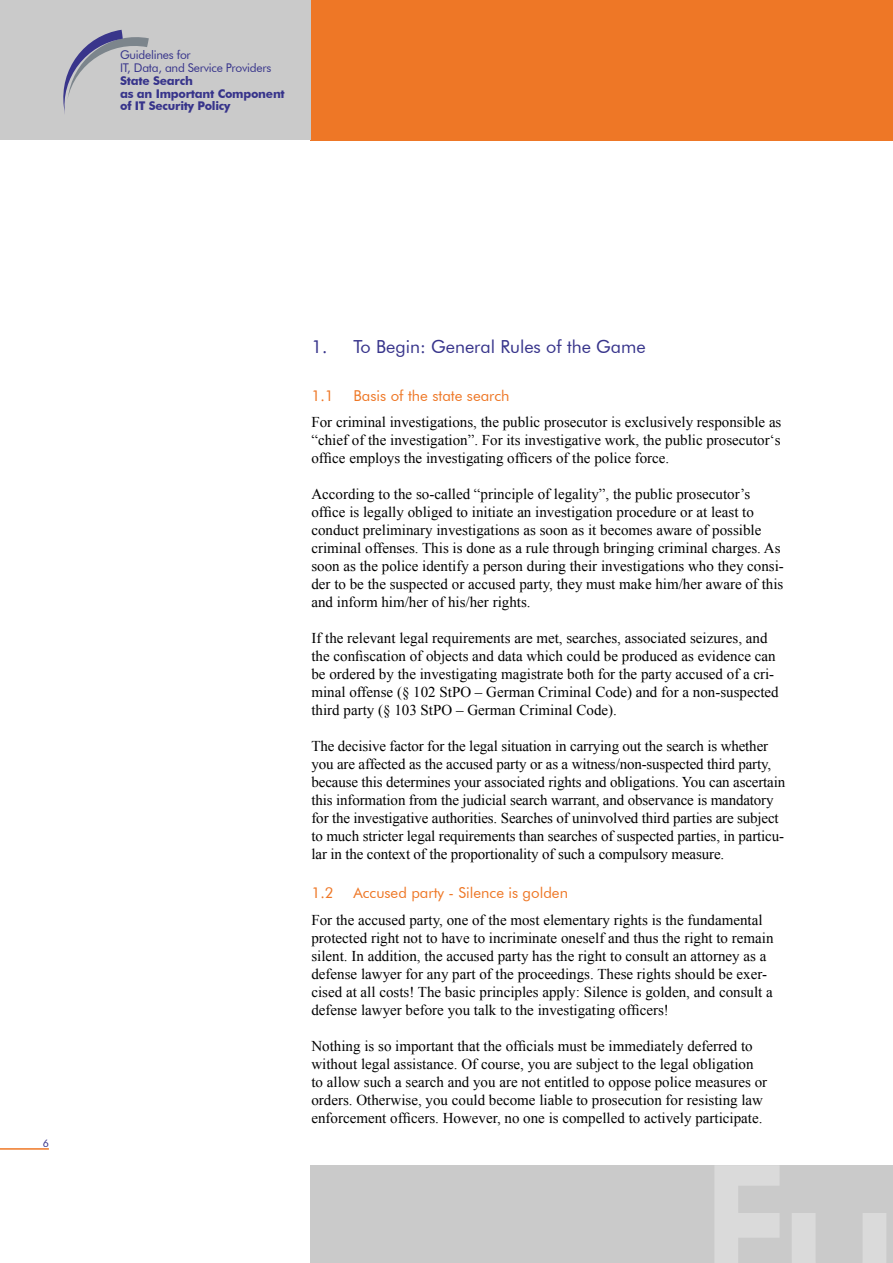
<style>
.page{position:relative;width:893px;height:1263px;background:#fff}
.page>*{position:absolute;margin:0;border:0;box-sizing:border-box;transform-origin:0 0}
.t1{font:18px "Futura BT";color:#37348b}
.t2{font:15px/18px "Times New Roman";color:#000}
.t3{font:15px "Futura BT";color:#ee7726}
.t4{font:700 12px/12.8px "Futura BT";letter-spacing:-.02em;color:#37348b}
.t5{font:12px/12.8px "Futura BT";letter-spacing:-.02em;color:#37348b}
.t6{font:10.5px "Futura BT";color:#37348b}
</style>
<div class="page">
<div style="left:310px;top:0;width:583px;height:140px;background:#ee7726"></div>
<div style="left:0;top:0;width:310px;height:140px;background:#cacaca"></div>
<div style="left:310px;top:1165px;width:583px;height:98px;background:#cacaca"></div>
<svg style="left:63px;top:30px;width:86px;height:84px"></svg>
<hr style="left:0;top:1148px;width:49px;height:2px;background:#ee7726">
<svg style="left:715px;top:1165px;width:64px;height:98px"></svg>
<svg style="left:792px;top:1213px;width:94px;height:50px"></svg>
<p class="t5" style="left:120px;top:49px;width:153px">Guidelines for<br>IT, Data, and Service Providers</p>
<p class="t4" style="left:120px;top:74px;width:166px">State Search<br>as an Important Component of IT Security Policy</p>
<p class="t6" style="left:43px;top:1136px;width:8px">6</p>
<p class="t1" style="left:311px;top:335px;width:336px">1. To Begin: General Rules of the Game</p>
<p class="t3" style="left:311px;top:386px;width:24px">1.1</p>
<p class="t3" style="left:353px;top:386px;width:158px">Basis of the state search</p>
<p class="t2" style="left:311px;top:413px;width:471px;text-align:justify">For criminal investigations, the public prosecutor is exclusively responsible as “chief of the investigation”. For its investigative work, the public prosecutor‘s office employs the investigating officers of the police force.</p>
<p class="t2" style="left:311px;top:485px;width:474px">According to the so-called “principle of legality”, the public prosecutor’s office is legally obliged to initiate an investigation procedure or at least to conduct preliminary investigations as soon as it becomes aware of possible criminal offenses. This is done as a rule through bringing criminal charges. As soon as the police identify a person during their investigations who they consi&shy;der to be the suspected or accused party, they must make him/her aware of this and inform him/her of his/her rights.</p>
<p class="t2" style="left:311px;top:629px;width:469px">If the relevant legal requirements are met, searches, associated seizures, and the confiscation of objects and data which could be produced as evidence can be ordered by the investigating magistrate both for the party accused of a cri&shy;minal offense (§ 102 StPO – German Criminal Code) and for a non-suspected third party (§ 103 StPO – German Criminal Code).</p>
<p class="t2" style="left:311px;top:737px;width:475px">The decisive factor for the legal situation in carrying out the search is whether you are affected as the accused party or as a witness/non-suspected third party, because this determines your associated rights and obligations. You can ascertain this information from the judicial search warrant, and observance is mandatory for the investigative authorities. Searches of uninvolved third parties are subject to much stricter legal requirements than searches of suspected parties, in particu&shy;lar in the context of the proportionality of such a compulsory measure.</p>
<p class="t3" style="left:311px;top:884px;width:24px">1.2</p>
<p class="t3" style="left:353px;top:884px;width:216px">Accused party - Silence is golden</p>
<p class="t2" style="left:311px;top:911px;width:464px">For the accused party, one of the most elementary rights is the fundamental protected right not to have to incriminate oneself and thus the right to remain silent. In addition, the accused party has the right to consult an attorney as a defense lawyer for any part of the proceedings. These rights should be exer&shy;cised at all costs! The basic principles apply: Silence is golden, and consult a defense lawyer before you talk to the investigating officers!</p>
<p class="t2" style="left:311px;top:1037px;width:457px">Nothing is so important that the officials must be immediately deferred to without legal assistance. Of course, you are subject to the legal obligation to allow such a search and you are not entitled to oppose police measures or orders. Otherwise, you could become liable to prosecution for resisting law enforcement officers. However, no one is compelled to actively participate.</p>
</div>
